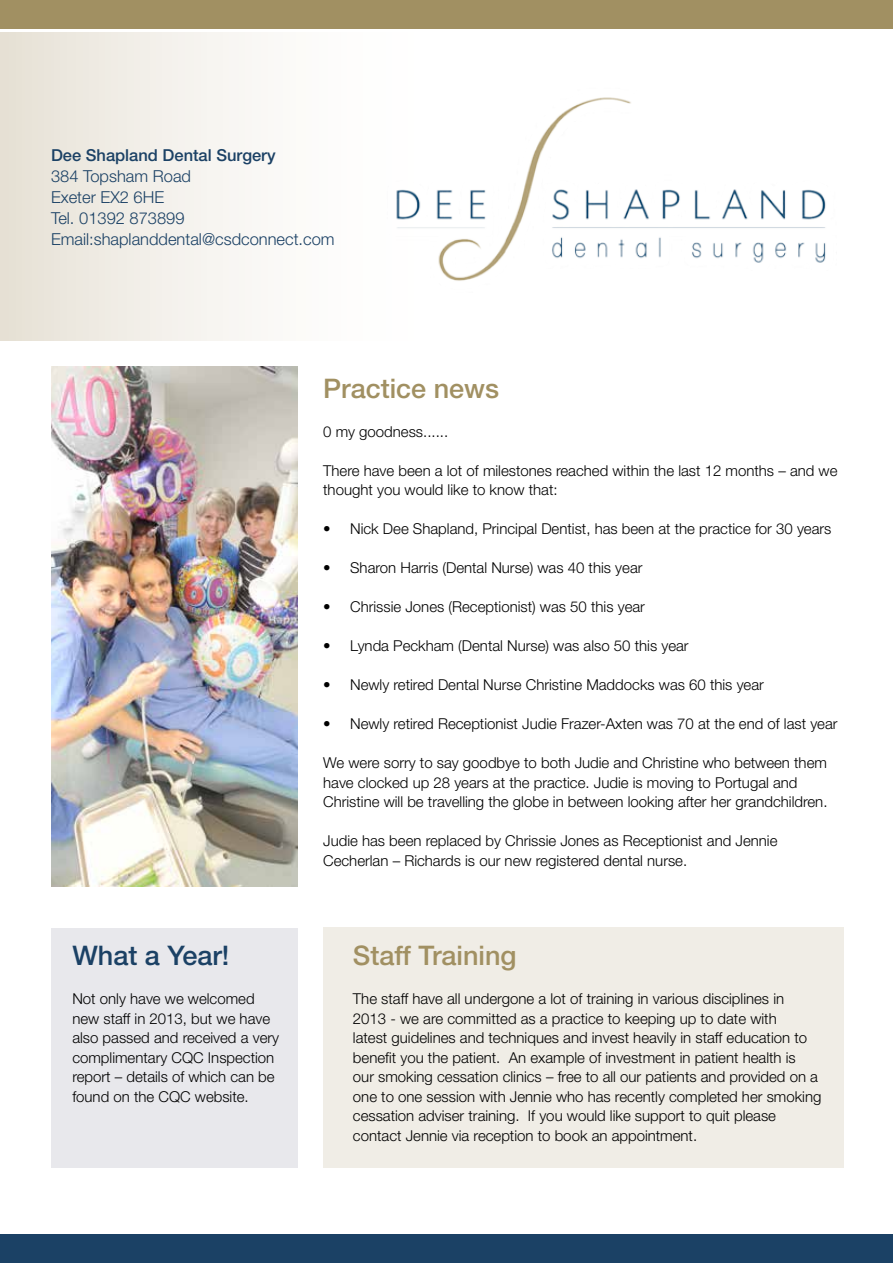
<style>
.page{position:relative;width:893px;height:1263px;background:#fff}
.page>*{position:absolute;margin:0;border:0;box-sizing:border-box;transform-origin:0 0}
.t1{font:500 27px "Helvetica Neue LT Std";color:#a19062}
.t2{font:500 27px "Helvetica Neue LT Std";color:#1b4165}
.t3{font:300 16.5px/21px "Helvetica Neue LT Std";color:#1b4165}
.t4{font:500 16.5px "Helvetica Neue LT Std";color:#1b4165}
.t5{font:300 15px/19.5px "Helvetica Neue LT Std";color:#000}
</style>
<div class="page">
<svg style="left:0;top:33px;width:252px;height:308px"></svg>
<div style="left:51px;top:929px;width:247px;height:239px;background:#e8e8ec"></div>
<div style="left:323px;top:927px;width:521px;height:241px;background:#f0ede6"></div>
<div style="left:0;top:1234px;width:893px;height:29px;background:#1b4165"></div>
<div style="left:0;top:0;width:893px;height:28px;background:#a19062"></div>
<img style="left:396px;top:97px;width:430px;height:184px">
<img style="left:51px;top:366px;width:247px;height:520px">
<p class="t4" style="left:51px;top:145px;width:226px">Dee Shapland Dental Surgery</p>
<p class="t3" style="left:51px;top:165px;width:285px">384 Topsham Road<br>Exeter EX2 6HE<br>Tel. 01392 873899<br>Email:shaplanddental@csdconnect.com</p>
<h1 class="t2" style="left:72px;top:940px;width:159px">What a Year!</h1>
<p class="t5" style="left:72px;top:989px;width:208px">Not only have we welcomed new staff in 2013, but we have also passed and received a very complimentary CQC Inspection report – details of which can be found on the CQC website.</p>
<h1 class="t1" style="left:323px;top:372px;width:178px">Practice news</h1>
<p class="t5" style="left:323px;top:421px;width:127px">0 my goodness......</p>
<p class="t5" style="left:323px;top:460px;width:516px">There have been a lot of milestones reached within the last 12 months – and we thought you would like to know that:</p>
<p class="t5" style="left:323px;top:519px;width:510px">• Nick Dee Shapland, Principal Dentist, has been at the practice for 30 years</p>
<p class="t5" style="left:323px;top:558px;width:321px">• Sharon Harris (Dental Nurse) was 40 this year</p>
<p class="t5" style="left:323px;top:597px;width:323px">• Chrissie Jones (Receptionist) was 50 this year</p>
<p class="t5" style="left:323px;top:636px;width:367px">• Lynda Peckham (Dental Nurse) was also 50 this year</p>
<p class="t5" style="left:323px;top:675px;width:442px">• Newly retired Dental Nurse Christine Maddocks was 60 this year</p>
<p class="t5" style="left:323px;top:714px;width:516px">• Newly retired Receptionist Judie Frazer-Axten was 70 at the end of last year</p>
<p class="t5" style="left:323px;top:753px;width:506px">We were sorry to say goodbye to both Judie and Christine who between them have clocked up 28 years at the practice. Judie is moving to Portugal and<br>Christine will be travelling the globe in between looking after her grandchildren.</p>
<p class="t5" style="left:323px;top:831px;width:456px">Judie has been replaced by Chrissie Jones as Receptionist and Jennie<br>Cecherlan – Richards is our new registered dental nurse.</p>
<h1 class="t1" style="left:353px;top:940px;width:165px">Staff Training</h1>
<p class="t5" style="left:353px;top:989px;width:470px">The staff have all undergone a lot of training in various disciplines in<br>2013 - we are committed as a practice to keeping up to date with<br>latest guidelines and techniques and invest heavily in staff education to benefit you the patient. An example of investment in patient health is<br>our smoking cessation clinics – free to all our patients and provided on a one to one session with Jennie who has recently completed her smoking cessation adviser training. If you would like support to quit please contact Jennie via reception to book an appointment.</p>
</div>
